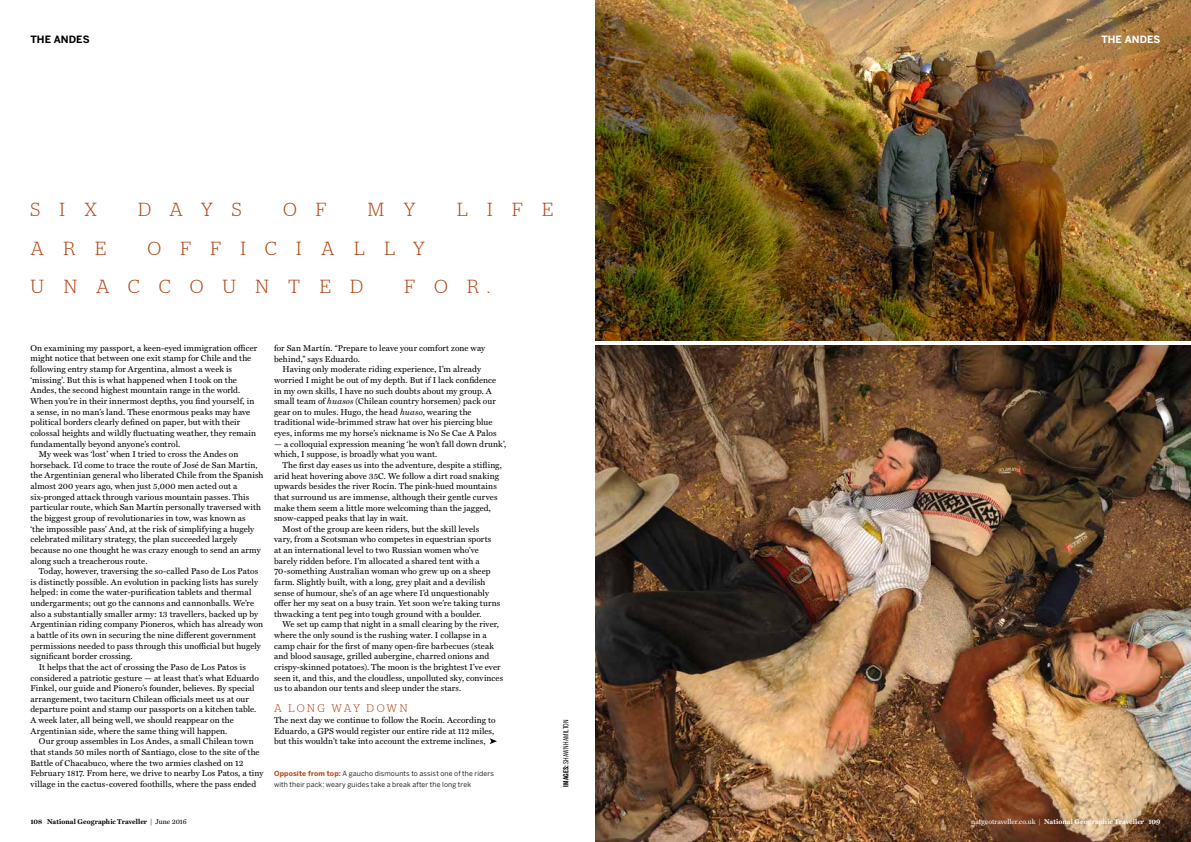
<style>
.page{position:relative;width:1191px;height:842px;background:#fff}
.page>*{position:absolute;margin:0;border:0;box-sizing:border-box;transform-origin:0 0}
.t1{font:300 18.9px/38.6px "Stag";letter-spacing:1.025em;color:#b34b1a}
.t2{font:300 11px "Stag";letter-spacing:.21em;color:#b34b1a}
.t3{font:700 10px "Benton Sans";letter-spacing:.005em;color:#000}
.t4{font:700 10px "Benton Sans";letter-spacing:.005em;color:#fff}
.t5{font:8.5px/10.6px "Miller Text";letter-spacing:.01em;color:#000}
.t6{font:7px/10.6px "Benton Sans";letter-spacing:.02em;color:#000}
.t7{font:700 7px "Miller Text";color:#fff}
.t8{font:700 7px "Miller Text";color:#000}
.t9{font:7px "Benton Sans Comp";letter-spacing:.015em;color:#000}
.s1{font-style:italic}
.s2{font-weight:700;color:#b34b1a}
.s3{font-weight:700}
.s4{font-weight:400}
</style>
<div class="page">
<img style="left:595px;top:0;width:596px;height:340px">
<img style="left:595px;top:345px;width:596px;height:497px">
<svg style="left:489px;top:738px;width:8px;height:6px"></svg>
<p class="t3" style="left:30px;top:33px;width:61px">THE ANDES</p>
<h1 class="t1" style="left:31px;top:190px;width:68px">SIX</h1>
<h1 class="t1" style="left:138px;top:190px;width:105px">DAYS</h1>
<h1 class="t1" style="left:283px;top:190px;width:45px">O F</h1>
<h1 class="t1" style="left:368px;top:190px;width:50px">M Y</h1>
<h1 class="t1" style="left:457px;top:190px;width:98px">LIFE</h1>
<h1 class="t1" style="left:31px;top:228px;width:77px">ARE</h1>
<h1 class="t1" style="left:31px;top:228px;width:396px;text-indent:117px">OFFICIALLY<br>UNACCOUNTED</h1>
<h1 class="t1" style="left:404px;top:267px;width:87px">FOR.</h1>
<p class="t5" style="left:30px;top:343px;width:228px">On examining my passport, a keen-eyed immigration officer</p>
<p class="t5" style="left:30px;top:353px;width:222px">might notice that between one exit stamp for Chile and the</p>
<p class="t5" style="left:30px;top:364px;width:203px">following entry stamp for Argentina, almost a week is</p>
<p class="t5" style="left:30px;top:375px;width:208px">‘missing’. But this is what happened when I took on the</p>
<p class="t5" style="left:30px;top:385px;width:211px">Andes, the second highest mountain range in the world.</p>
<p class="t5" style="left:30px;top:396px;width:225px">When you’re in their innermost depths, you find yourself, in</p>
<p class="t5" style="left:30px;top:407px;width:221px">a sense, in no man’s land. These enormous peaks may have</p>
<p class="t5" style="left:30px;top:417px;width:211px">political borders clearly defined on paper, but with their</p>
<p class="t5" style="left:30px;top:428px;width:227px">colossal heights and wildly fluctuating weather, they remain</p>
<p class="t5" style="left:30px;top:438px;width:151px">fundamentally beyond anyone’s control.</p>
<p class="t5" style="left:39px;top:449px;width:201px">My week was ‘lost’ when I tried to cross the Andes on</p>
<p class="t5" style="left:30px;top:460px;width:229px">horseback. I’d come to trace the route of José de San Martín,</p>
<p class="t5" style="left:30px;top:470px;width:234px">the Argentinian general who liberated Chile from the Spanish</p>
<p class="t5" style="left:30px;top:481px;width:208px">almost 200 years ago, when just 5,000 men acted out a</p>
<p class="t5" style="left:30px;top:492px;width:220px">six-pronged attack through various mountain passes. This</p>
<p class="t5" style="left:30px;top:502px;width:232px">particular route, which San Martín personally traversed with</p>
<p class="t5" style="left:30px;top:513px;width:217px">the biggest group of revolutionaries in tow, was known as</p>
<p class="t5" style="left:30px;top:524px;width:225px">‘the impossible pass’ And, at the risk of simplifying a hugely</p>
<p class="t5" style="left:30px;top:534px;width:209px">celebrated military strategy, the plan succeeded largely</p>
<p class="t5" style="left:30px;top:545px;width:232px">because no one thought he was crazy enough to send an army</p>
<p class="t5" style="left:30px;top:555px;width:119px">along such a treacherous route.</p>
<p class="t5" style="left:39px;top:566px;width:221px">Today, however, traversing the so-called Paso de Los Patos</p>
<p class="t5" style="left:30px;top:577px;width:229px">is distinctly possible. An evolution in packing lists has surely</p>
<p class="t5" style="left:30px;top:587px;width:222px">helped: in come the water-purification tablets and thermal</p>
<p class="t5" style="left:30px;top:598px;width:225px">undergarments; out go the cannons and cannonballs. We’re</p>
<p class="t5" style="left:30px;top:609px;width:229px">also a substantially smaller army: 13 travellers, backed up by</p>
<p class="t5" style="left:30px;top:619px;width:234px">Argentinian riding company Pioneros, which has already won</p>
<p class="t5" style="left:30px;top:630px;width:227px">a battle of its own in securing the nine different government</p>
<p class="t5" style="left:30px;top:641px;width:232px">permissions needed to pass through this unofficial but hugely</p>
<p class="t5" style="left:30px;top:651px;width:104px">significant border crossing.</p>
<p class="t5" style="left:39px;top:662px;width:208px">It helps that the act of crossing the Paso de Los Patos is</p>
<p class="t5" style="left:30px;top:672px;width:230px">considered a patriotic gesture — at least that’s what Eduardo</p>
<p class="t5" style="left:30px;top:683px;width:226px">Finkel, our guide and Pionero’s founder, believes. By special</p>
<p class="t5" style="left:30px;top:694px;width:220px">arrangement, two taciturn Chilean officials meet us at our</p>
<p class="t5" style="left:30px;top:704px;width:227px">departure point and stamp our passports on a kitchen table.</p>
<p class="t5" style="left:30px;top:715px;width:205px">A week later, all being well, we should reappear on the</p>
<p class="t5" style="left:30px;top:726px;width:198px">Argentinian side, where the same thing will happen.</p>
<p class="t5" style="left:39px;top:736px;width:216px">Our group assembles in Los Andes, a small Chilean town</p>
<p class="t5" style="left:30px;top:747px;width:231px">that stands 50 miles north of Santiago, close to the site of the</p>
<p class="t5" style="left:30px;top:757px;width:215px">Battle of Chacabuco, where the two armies clashed on 12</p>
<p class="t5" style="left:30px;top:768px;width:234px">February 1817. From here, we drive to nearby Los Patos, a tiny</p>
<p class="t5" style="left:30px;top:779px;width:227px">village in the cactus-covered foothills, where the pass ended</p>
<p class="t5" style="left:274px;top:343px;width:213px">for San Martín. “Prepare to leave your comfort zone way behind,” says Eduardo.</p>
<p class="t5" style="left:274px;top:364px;width:224px;text-indent:9px">Having only moderate riding experience, I’m already worried I might be out of my depth. But if I lack confidence in my own skills, I have no such doubts about my group. A small team of <span class="s1">huasos</span> (Chilean country horsemen) pack our gear on to mules. Hugo, the head <span class="s1">huaso</span>, wearing the traditional wide-brimmed straw hat over his piercing blue eyes, informs me my horse’s nickname is No Se Cae A Palos</p>
<p class="t5" style="left:274px;top:439px;width:234px">— a colloquial expression meaning ‘he won’t fall down drunk’, which, I suppose, is broadly what you want.</p>
<p class="t5" style="left:282px;top:460px;width:221px">The first day eases us into the adventure, despite a stifling,</p>
<p class="t5" style="left:274px;top:471px;width:226px">arid heat hovering above 35C. We follow a dirt road snaking</p>
<p class="t5" style="left:274px;top:481px;width:224px">upwards besides the river Rocín. The pink-hued mountains</p>
<p class="t5" style="left:274px;top:492px;width:225px">that surround us are immense, although their gentle curves</p>
<p class="t5" style="left:274px;top:502px;width:218px">make them seem a little more welcoming than the jagged,</p>
<p class="t5" style="left:274px;top:513px;width:136px">snow-capped peaks that lay in wait.</p>
<p class="t5" style="left:282px;top:524px;width:198px">Most of the group are keen riders, but the skill levels</p>
<p class="t5" style="left:274px;top:534px;width:219px">vary, from a Scotsman who competes in equestrian sports</p>
<p class="t5" style="left:274px;top:545px;width:206px">at an international level to two Russian women who’ve</p>
<p class="t5" style="left:274px;top:556px;width:207px">barely ridden before. I’m allocated a shared tent with a</p>
<p class="t5" style="left:274px;top:566px;width:218px">70-something Australian woman who grew up on a sheep</p>
<p class="t5" style="left:274px;top:577px;width:213px">farm. Slightly built, with a long, grey plait and a devilish</p>
<p class="t5" style="left:274px;top:588px;width:216px">sense of humour, she’s of an age where I’d unquestionably</p>
<p class="t5" style="left:274px;top:598px;width:228px">offer her my seat on a busy train. Yet soon we’re taking turns</p>
<p class="t5" style="left:274px;top:609px;width:209px">thwacking a tent peg into tough ground with a boulder.</p>
<p class="t5" style="left:282px;top:619px;width:218px">We set up camp that night in a small clearing by the river,</p>
<p class="t5" style="left:274px;top:630px;width:214px">where the only sound is the rushing water. I collapse in a</p>
<p class="t5" style="left:274px;top:641px;width:221px">camp chair for the first of many open-fire barbecues (steak</p>
<p class="t5" style="left:274px;top:651px;width:217px">and blood sausage, grilled aubergine, charred onions and</p>
<p class="t5" style="left:274px;top:662px;width:228px">crispy-skinned potatoes). The moon is the brightest I’ve ever</p>
<p class="t5" style="left:274px;top:673px;width:231px">seen it, and this, and the cloudless, unpolluted sky, convinces</p>
<p class="t5" style="left:274px;top:683px;width:189px">us to abandon our tents and sleep under the stars.</p>
<p class="t2" style="left:274px;top:702px;width:135px">A LONG WAY DOWN</p>
<p class="t5" style="left:274px;top:715px;width:223px">The next day we continue to follow the Rocín. According to<br>Eduardo, a GPS would register our entire ride at 112 miles, but this wouldn’t take into account the extreme inclines,</p>
<p class="t6" style="left:274px;top:768px;width:221px"><span class="s2">Opposite from top:</span> A gaucho dismounts to assist one of the riders with their pack; weary guides take a break after the long trek</p>
<p class="t9" style="left:562px;top:787px;width:69px;rotate:-90deg"><span class="s3">IMAGES:</span> SHAWN HAMILTON</p>
<p class="t4" style="left:1101px;top:33px;width:61px">THE ANDES</p>
<p class="t8" style="left:30px;top:817px;width:158px">108 National Geographic Traveller <span class="s4">| June 2016</span></p>
<p class="t7" style="left:971px;top:817px;width:191px"><span class="s4">natgeotraveller.co.uk |</span> National Geographic Traveller 109</p>
</div>
